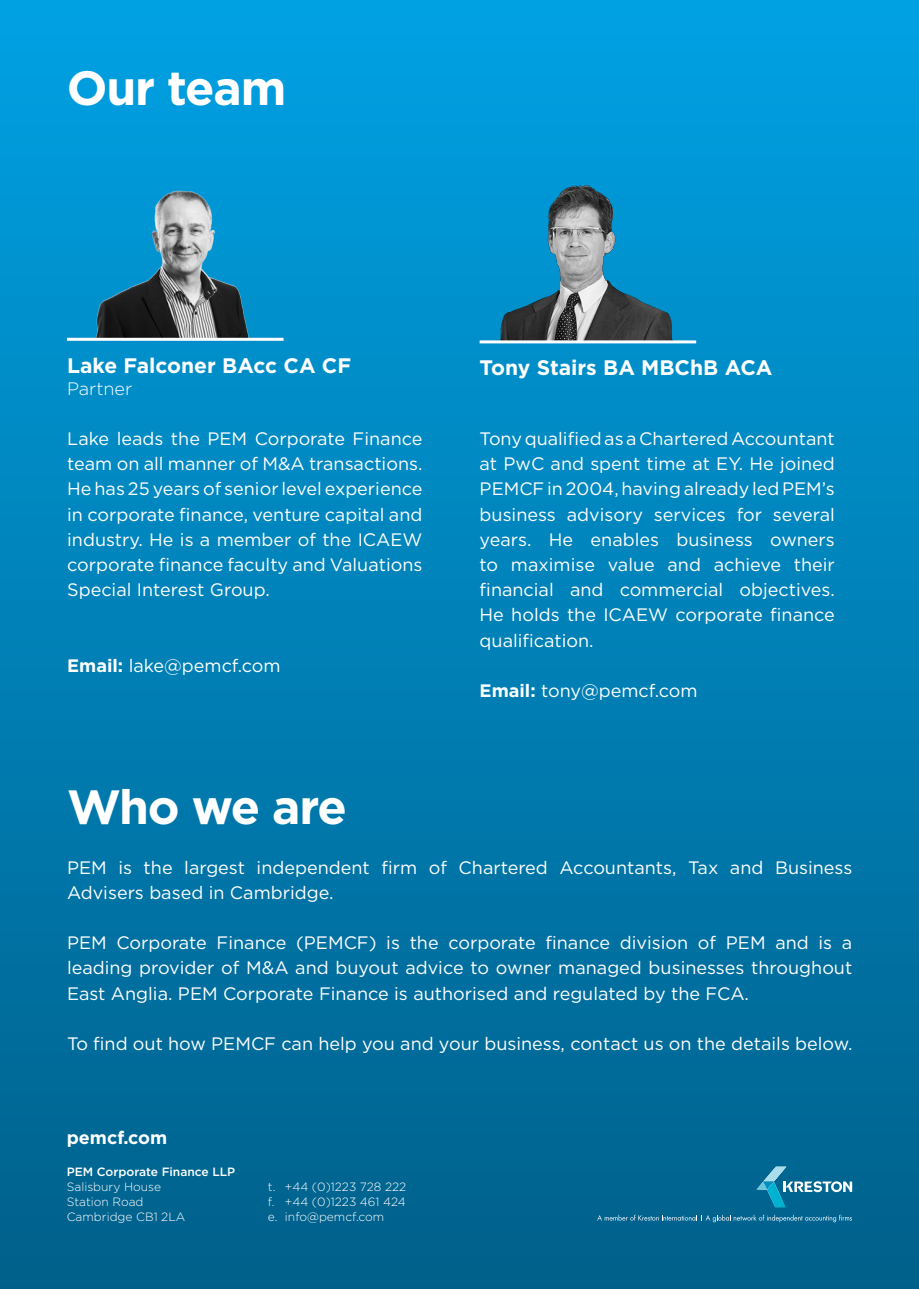
<style>
.page{position:relative;width:919px;height:1289px;background:#fff}
.page>*{position:absolute;margin:0;border:0;box-sizing:border-box;transform-origin:0 0}
.t1{font:700 48px "Gotham";letter-spacing:-.025em;color:#fff}
.t2{font:700 21px "Gotham";color:#fff}
.Body{font:18px/25.2px "Gotham";color:#fff;text-align:justify}
.t3{font:700 18px "Gotham";color:#fff}
.t4{font:300 18px "Gotham";color:#fff}
.t5{font:300 12px "Gotham";color:#fff}
.t6{font:500 12px "Gotham";color:#fff}
.s1{font-weight:700}
</style>
<div class="page">
<div style="left:1px;top:0;width:917px;height:1288px;background:linear-gradient(to bottom,#00a1e3,#00608a)"></div>
<svg style="left:756px;top:1166px;width:96px;height:41px;background:#227fa5"></svg>
<svg style="left:597px;top:1214px;width:254px;height:8px;background:#2a7ca1"></svg>
<img style="left:489px;top:173px;width:195px;height:167px">
<img style="left:67px;top:178px;width:240px;height:160px">
<hr style="left:67px;top:338px;width:216px;height:3px;background:#fff">
<hr style="left:479px;top:340px;width:217px;height:3px;background:#fff">
<p class="t1" style="left:67px;top:56px;width:221px">Our team</p>
<p class="t2" style="left:67px;top:352px;width:286px">Lake Falconer BAcc CA CF</p>
<p class="t4" style="left:67px;top:377px;width:67px">Partner</p>
<p class="Body" style="left:67px;top:425px;width:357px">Lake leads the PEM Corporate Finance team on all manner of M&amp;A transactions.<br>He has 25 years of senior level experience in corporate finance, venture capital and industry. He is a member of the ICAEW corporate finance faculty and Valuations Special Interest Group.</p>
<p class="Body" style="left:67px;top:652px;width:215px"><span class="s1">Email:</span> lake@pemcf.com</p>
<p class="t2" style="left:479px;top:353px;width:294px">Tony Stairs BA MBChB ACA</p>
<p class="Body" style="left:479px;top:425px;width:357px">Tony qualified as a Chartered Accountant at PwC and spent time at EY. He joined PEMCF in 2004, having already led PEM’s business advisory services for several years. He enables business owners to maximise value and achieve their financial and commercial objectives.<br>He holds the ICAEW corporate finance qualification.</p>
<p class="Body" style="left:479px;top:677px;width:219px"><span class="s1">Email:</span> tony@pemcf.com</p>
<p class="t1" style="left:67px;top:774px;width:281px">Who we are</p>
<p class="Body" style="left:67px;top:854px;width:786px">PEM is the largest independent firm of Chartered Accountants, Tax and Business<br>Advisers based in Cambridge.</p>
<p class="Body" style="left:67px;top:929px;width:786px">PEM Corporate Finance (PEMCF) is the corporate finance division of PEM and is a leading provider of M&amp;A and buyout advice to owner managed businesses throughout East Anglia. PEM Corporate Finance is authorised and regulated by the FCA.</p>
<p class="Body" style="left:67px;top:1030px;width:786px">To find out how PEMCF can help you and your business, contact us on the details below.</p>
<p class="t3" style="left:67px;top:1125px;width:102px">pemcf.com</p>
<p class="t6" style="left:67px;top:1163px;width:170px">PEM Corporate Finance LLP</p>
<p class="t5" style="left:67px;top:1179px;width:96px">Salisbury House</p>
<p class="t5" style="left:67px;top:1194px;width:78px">Station Road</p>
<p class="t5" style="left:67px;top:1209px;width:120px">Cambridge CB1 2LA</p>
<p class="t5" style="left:268px;top:1179px;width:140px">t. +44 (0)1223 728 222</p>
<p class="t5" style="left:268px;top:1194px;width:139px">f. +44 (0)1223 461 424</p>
<p class="t5" style="left:268px;top:1209px;width:118px">e. info@pemcf.com</p>
</div>
